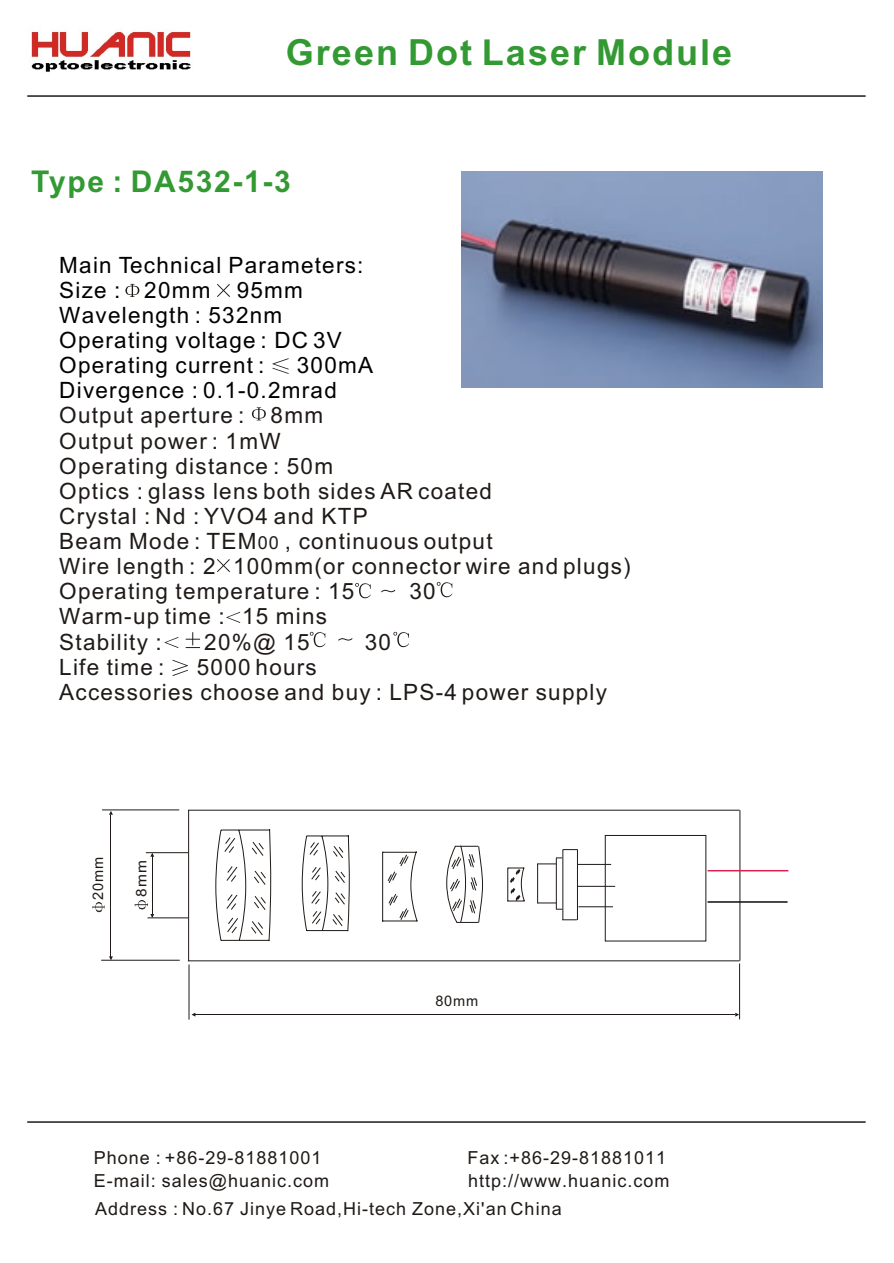
<style>
.page{position:relative;width:894px;height:1263px;background:#fff}
.page>*{position:absolute;margin:0;border:0;box-sizing:border-box;transform-origin:0 0}
.t1{font:700 36px "Arial";letter-spacing:.055em;color:#393}
.t2{font:700 30px "Arial";letter-spacing:.055em;color:#393}
.t3{font:22.5px/25.2px "Arial";letter-spacing:.055em;color:#1f1a17}
.t4{font:22.5px/25.2px "Arial";letter-spacing:.055em;color:#000}
.t5{font:18px/27.3px "Arial";letter-spacing:.055em;color:#1f1a17}
.t6{font:14.55px "Arial";letter-spacing:.055em;color:#1f1a17}
.t7{font:14.55px "Arial";letter-spacing:.055em;color:#1f1a17;scale:1.06 1}
.s1{font-size:18px}
</style>
<div class="page">
<hr style="left:27px;top:95px;width:839px;height:2px;background:#1f1a17">
<img style="left:31px;top:31px;width:160px;height:41px">
<svg style="left:125px;top:284px;width:14px;height:13px"></svg>
<svg style="left:252px;top:407px;width:14px;height:13px"></svg>
<svg style="left:272px;top:358px;width:17px;height:16px"></svg>
<svg style="left:217px;top:284px;width:13px;height:13px"></svg>
<svg style="left:310px;top:632px;width:15px;height:15px"></svg>
<svg style="left:437px;top:582px;width:15px;height:15px"></svg>
<svg style="left:355px;top:583px;width:16px;height:15px"></svg>
<svg style="left:393px;top:632px;width:16px;height:15px"></svg>
<svg style="left:338px;top:638px;width:14px;height:3px"></svg>
<svg style="left:381px;top:590px;width:14px;height:2px"></svg>
<svg style="left:186px;top:632px;width:14px;height:16px"></svg>
<svg style="left:187px;top:809px;width:553px;height:153px"></svg>
<hr style="left:740px;top:810px;width:1px;height:151px;background:#1f1a17">
<svg style="left:563px;top:919px;width:14px;height:1px"></svg>
<svg style="left:537px;top:903px;width:25px;height:7px"></svg>
<hr style="left:537px;top:864px;width:1px;height:39px;background:#1f1a17">
<hr style="left:556px;top:858px;width:1px;height:51px;background:#1f1a17">
<hr style="left:562px;top:850px;width:1px;height:70px;background:#1f1a17">
<svg style="left:537px;top:858px;width:25px;height:7px"></svg>
<svg style="left:563px;top:849px;width:15px;height:1px"></svg>
<hr style="left:577px;top:850px;width:1px;height:70px;background:#1f1a17">
<hr style="left:578px;top:906px;width:35px;height:1px;background:#1f1a17">
<hr style="left:577px;top:886px;width:38px;height:1px;background:#1f1a17">
<hr style="left:577px;top:864px;width:34px;height:1px;background:#1f1a17">
<svg style="left:735px;top:1013px;width:4px;height:4px"></svg>
<hr style="left:195px;top:1014px;width:540px;height:1px;background:#1f1a17">
<hr style="left:739px;top:963px;width:1px;height:56px;background:#1f1a17">
<hr style="left:189px;top:965px;width:1px;height:55px;background:#1f1a17">
<svg style="left:109px;top:811px;width:4px;height:4px"></svg>
<hr style="left:111px;top:815px;width:1px;height:141px;background:#1f1a17">
<svg style="left:109px;top:956px;width:4px;height:4px"></svg>
<hr style="left:101px;top:960px;width:79px;height:1px;background:#1f1a17">
<hr style="left:102px;top:810px;width:77px;height:1px;background:#1f1a17">
<div style="left:605px;top:835px;width:101px;height:106px;border:1px solid #1f1a17"></div>
<hr style="left:708px;top:901px;width:80px;height:2px;background:#0d0d0d">
<hr style="left:708px;top:870px;width:80px;height:1px;background:#db214d">
<hr style="left:148px;top:917px;width:40px;height:1px;background:#1f1a17">
<hr style="left:146px;top:852px;width:42px;height:1px;background:#1f1a17">
<svg style="left:150px;top:853px;width:4px;height:4px"></svg>
<hr style="left:152px;top:857px;width:1px;height:57px;background:#1f1a17">
<svg style="left:150px;top:914px;width:4px;height:4px"></svg>
<svg style="left:92px;top:903px;width:13px;height:10px"></svg>
<img style="left:135px;top:900px;width:12px;height:10px">
<svg style="left:301px;top:834px;width:49px;height:98px"></svg>
<svg style="left:446px;top:845px;width:37px;height:78px"></svg>
<svg style="left:382px;top:851px;width:36px;height:71px"></svg>
<svg style="left:217px;top:559px;width:13px;height:13px"></svg>
<img style="left:461px;top:172px;width:362px;height:216px">
<svg style="left:172px;top:660px;width:16px;height:16px"></svg>
<svg style="left:165px;top:637px;width:13px;height:11px"></svg>
<svg style="left:226px;top:612px;width:14px;height:11px"></svg>
<hr style="left:27px;top:1121px;width:839px;height:2px;background:#1f1a17">
<h1 class="t1" style="left:286px;top:38px;width:448px">Green Dot Laser Module</h1>
<h2 class="t2" style="left:31px;top:171px;width:261px">Type : DA532-1-3</h2>
<p class="t4" style="left:59px;top:254px;width:306px">Main Technical Parameters:<br>Size : 20mm 95mm<br>Wavelength : 532nm<br>Operating voltage : DC 3V<br>Operating current :</p>
<p class="t4" style="left:59px;top:355px;width:315px;text-indent:238px">300mA<br>Divergence : 0.1-0.2mrad</p>
<p class="t3" style="left:59px;top:405px;width:573px">Output aperture : 8mm<br>Output power : 1mW<br>Operating distance : 50m<br>Optics : glass lens both sides AR coated<br>Crystal : Nd : YVO4 and KTP<br>Beam Mode : TEM<span class="s1">00</span> , continuous output<br>Wire length : 2 100mm(or connector wire and plugs)<br>Operating temperature : 15</p>
<p class="t3" style="left:409px;top:581px;width:28px">30</p>
<p class="t3" style="left:59px;top:606px;width:269px">Warm-up time : 15 mins<br>Stability :</p>
<p class="t3" style="left:204px;top:631px;width:107px">20%@ 15</p>
<p class="t3" style="left:365px;top:631px;width:28px">30</p>
<p class="t3" style="left:59px;top:656px;width:107px">Life time :</p>
<p class="t3" style="left:59px;top:656px;width:549px;text-indent:138px">5000 hours<br>Accessories choose and buy : LPS-4 power supply</p>
<p class="t6" style="left:93px;top:900px;width:44px;rotate:-90deg">20mm</p>
<p class="t7" style="left:136px;top:897px;width:36px;rotate:-90deg">8mm</p>
<p class="t6" style="left:435px;top:995px;width:44px">80mm</p>
<p class="t5" style="left:94px;top:1146px;width:229px">Phone : +86-29-81881001</p>
<p class="t5" style="left:468px;top:1146px;width:200px">Fax :+86-29-81881011</p>
<p class="t5" style="left:94px;top:1169px;width:237px">E-mail: sales@huanic.com</p>
<p class="t5" style="left:95px;top:1169px;width:576px;text-indent:373px">http://www.huanic.com<br>Address : No.67 Jinye Road,Hi-tech Zone,Xi'an China</p>
</div>
